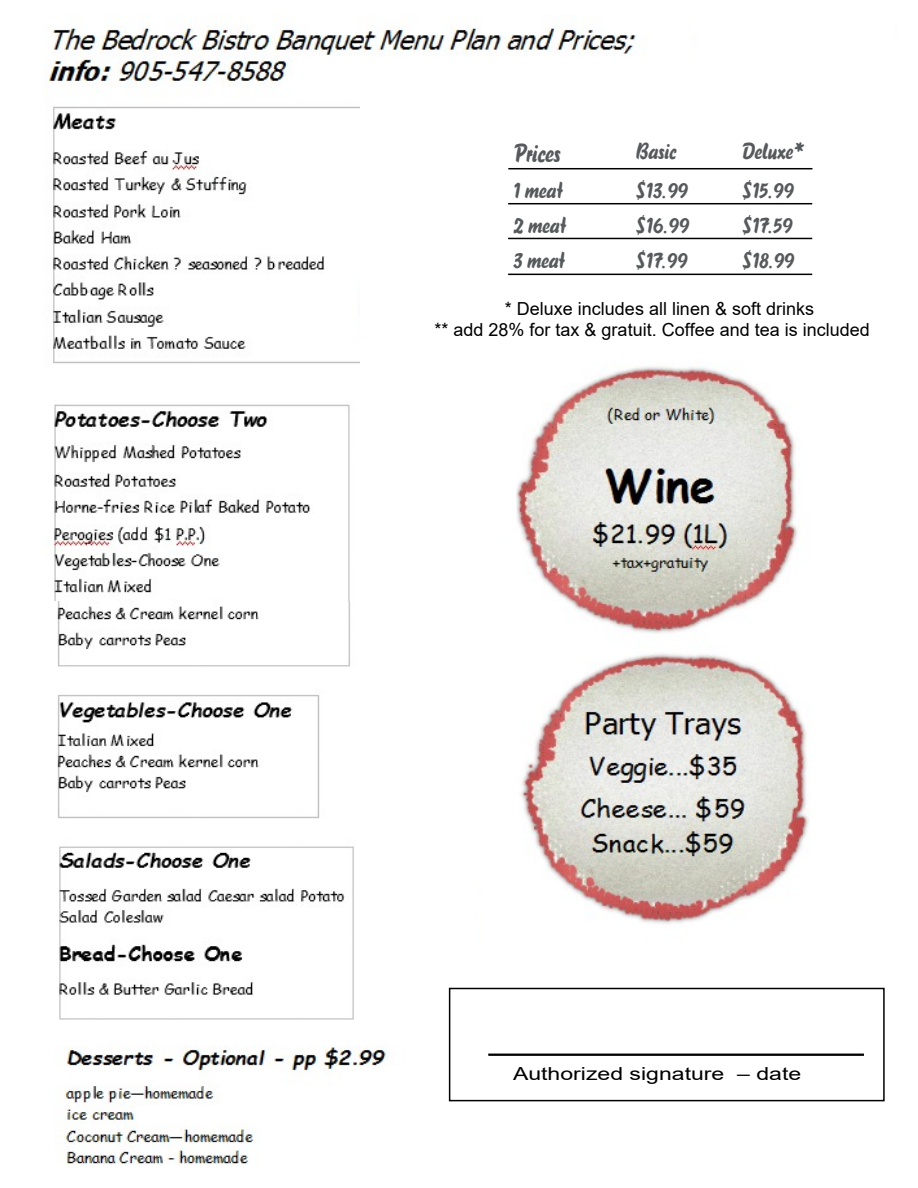
<style>
.page{position:relative;width:918px;height:1188px;background:#fff}
.page>*{position:absolute;margin:0;border:0;box-sizing:border-box;transform-origin:0 0}
.t1{font:27px "Blizzard D";color:#575a5c}
.t2{font:24px "Blizzard D";color:#575a5c}
.t3{font:18px/20.7px "Arial";color:#000}
.t4{font:18px "Arial";color:#000;scale:1.28 1}
</style>
<div class="page">
<img style="left:47px;top:18px;width:589px;height:583px">
<img style="left:57px;top:601px;width:297px;height:419px">
<div style="left:360px;top:96px;width:550px;height:624px;background:#fff"></div>
<img style="left:516px;top:366px;width:293px;height:558px">
<div style="left:496px;top:62px;width:214px;height:119px;background:#fff"></div>
<div style="left:805px;top:264px;width:113px;height:251px;background:#fff"></div>
<hr style="left:508px;top:203px;width:304px;height:1px;background:#000">
<hr style="left:508px;top:168px;width:304px;height:1px;background:#000">
<hr style="left:508px;top:238px;width:304px;height:1px;background:#000">
<hr style="left:508px;top:274px;width:304px;height:1px;background:#000">
<img style="left:63px;top:1045px;width:325px;height:120px">
<div style="left:449px;top:988px;width:436px;height:113px;background:#fff;border:2px solid #000"></div>
<div style="left:488px;top:1054px;width:376px;height:2px;background:#fff;border:2px solid #000"></div>
<h1 class="t1" style="left:513px;top:141px;width:49px">Prices</h1>
<h2 class="t2" style="left:636px;top:140px;width:42px">Basic</h2>
<h2 class="t2" style="left:742px;top:140px;width:63px">Deluxe*</h2>
<h2 class="t2" style="left:513px;top:179px;width:51px">1 meat</h2>
<h2 class="t2" style="left:636px;top:179px;width:54px">$13.99</h2>
<h2 class="t2" style="left:742px;top:179px;width:53px">$15.99</h2>
<h2 class="t2" style="left:513px;top:214px;width:54px">2 meat</h2>
<h2 class="t2" style="left:636px;top:214px;width:55px">$16.99</h2>
<h2 class="t2" style="left:742px;top:214px;width:52px">$17.59</h2>
<h2 class="t2" style="left:513px;top:249px;width:53px">3 meat</h2>
<h2 class="t2" style="left:636px;top:249px;width:53px">$17.99</h2>
<h2 class="t2" style="left:742px;top:249px;width:54px">$18.99</h2>
<p class="t3" style="left:434px;top:300px;width:437px;text-indent:70px">* Deluxe includes all linen &amp; soft drinks<br>** add 28% for tax &amp; gratuit. Coffee and tea is included</p>
<p class="t4" style="left:513px;top:1067px;width:227px">Authorized signature – date</p>
</div>
